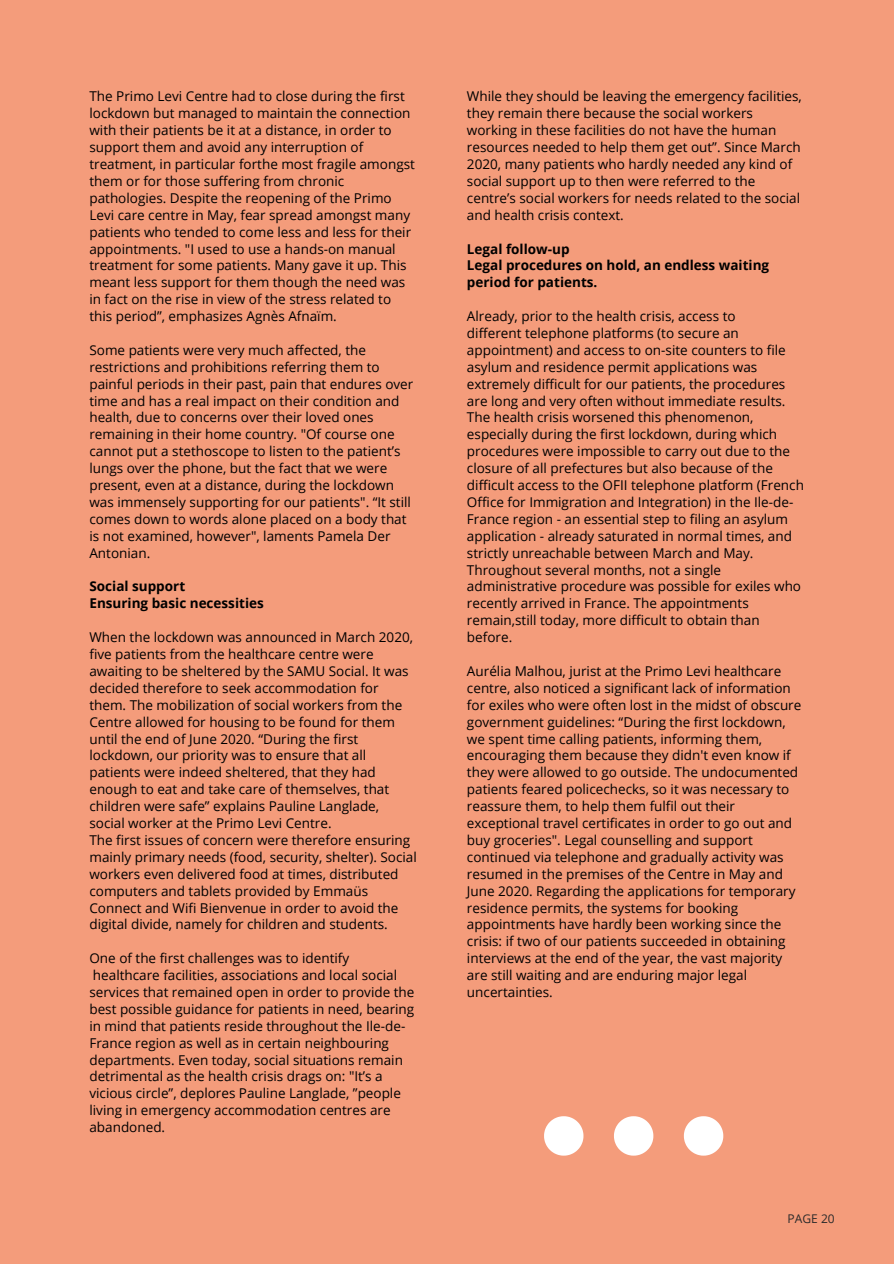
<style>
.page{position:relative;width:894px;height:1264px;background:#fff}
.page>*{position:absolute;margin:0;border:0;box-sizing:border-box;transform-origin:0 0}
.t1{font:13.5px/17px "Open Sans";color:#000}
.t2{font:700 13.5px/17px "Open Sans";color:#000}
.t3{font:12px "Open Sans";color:#2a2a2a}
</style>
<div class="page">
<div style="left:0;top:0;width:893px;height:1263px;background:#f49c7b"></div>
<svg style="left:544px;top:1116px;width:39px;height:39px"></svg>
<svg style="left:614px;top:1116px;width:39px;height:39px"></svg>
<svg style="left:683px;top:1116px;width:40px;height:39px"></svg>
<p class="t1" style="left:89px;top:88px;width:327px">The Primo Levi Centre had to close during the first lockdown but managed to maintain the connection with their patients be it at a distance, in order to support them and avoid any interruption of treatment, in particular forthe most fragile amongst them or for those suffering from chronic pathologies. Despite the reopening of the Primo Levi care centre in May, fear spread amongst many patients who tended to come less and less for their appointments. "I used to use a hands-on manual treatment for some patients. Many gave it up. This meant less support for them though the need was in fact on the rise in view of the stress related to this period”, emphasizes Agnès Afnaïm.</p>
<p class="t1" style="left:89px;top:341px;width:325px">Some patients were very much affected, the restrictions and prohibitions referring them to painful periods in their past, pain that endures over time and has a real impact on their condition and health, due to concerns over their loved ones remaining in their home country. "Of course one cannot put a stethoscope to listen to the patient’s lungs over the phone, but the fact that we were present, even at a distance, during the lockdown was immensely supporting for our patients". “It still comes down to words alone placed on a body that is not examined, however", laments Pamela Der Antonian.</p>
<p class="t2" style="left:89px;top:577px;width:176px">Social support<br>Ensuring basic necessities</p>
<p class="t1" style="left:89px;top:628px;width:329px">When the lockdown was announced in March 2020, five patients from the healthcare centre were awaiting to be sheltered by the SAMU Social. It was decided therefore to seek accommodation for them. The mobilization of social workers from the Centre allowed for housing to be found for them until the end of June 2020. “During the first lockdown, our priority was to ensure that all patients were indeed sheltered, that they had enough to eat and take care of themselves, that children were safe” explains Pauline Langlade, social worker at the Primo Levi Centre.<br>The first issues of concern were therefore ensuring mainly primary needs (food, security, shelter). Social workers even delivered food at times, distributed computers and tablets provided by Emmaüs Connect and Wifi Bienvenue in order to avoid the digital divide, namely for children and students.</p>
<p class="t1" style="left:89px;top:949px;width:326px">One of the first challenges was to identify healthcare facilities, associations and local social services that remained open in order to provide the best possible guidance for patients in need, bearing in mind that patients reside throughout the Ile-de-France region as well as in certain neighbouring departments. Even today, social situations remain detrimental as the health crisis drags on: "It’s a vicious circle”, deplores Pauline Langlade, ”people living in emergency accommodation centres are abandoned.</p>
<p class="t1" style="left:467px;top:88px;width:336px">While they should be leaving the emergency facilities, they remain there because the social workers working in these facilities do not have the human resources needed to help them get out”. Since March 2020, many patients who hardly needed any kind of social support up to then were referred to the centre’s social workers for needs related to the social and health crisis context.</p>
<p class="t2" style="left:467px;top:240px;width:304px">Legal follow-up<br>Legal procedures on hold, an endless waiting period for patients.</p>
<p class="t1" style="left:467px;top:307px;width:338px">Already, prior to the health crisis, access to<br>different telephone platforms (to secure an appointment) and access to on-site counters to file asylum and residence permit applications was extremely difficult for our patients, the procedures are long and very often without immediate results.<br>The health crisis worsened this phenomenon, especially during the first lockdown, during which procedures were impossible to carry out due to the closure of all prefectures but also because of the difficult access to the OFII telephone platform (French Office for Immigration and Integration) in the Ile-de-France region - an essential step to filing an asylum application - already saturated in normal times, and strictly unreachable between March and May.<br>Throughout several months, not a single administrative procedure was possible for exiles who recently arrived in France. The appointments remain,still today, more difficult to obtain than before.</p>
<p class="t1" style="left:467px;top:662px;width:336px">Aurélia Malhou, jurist at the Primo Levi healthcare centre, also noticed a significant lack of information for exiles who were often lost in the midst of obscure government guidelines: “During the first lockdown, we spent time calling patients, informing them, encouraging them because they didn't even know if they were allowed to go outside. The undocumented patients feared policechecks, so it was necessary to reassure them, to help them fulfil out their exceptional travel certificates in order to go out and buy groceries". Legal counselling and support continued via telephone and gradually activity was resumed in the premises of the Centre in May and June 2020. Regarding the applications for temporary residence permits, the systems for booking appointments have hardly been working since the crisis: if two of our patients succeeded in obtaining interviews at the end of the year, the vast majority are still waiting and are enduring major legal uncertainties.</p>
<p class="t3" style="left:787px;top:1210px;width:49px">PAGE 20</p>
</div>
